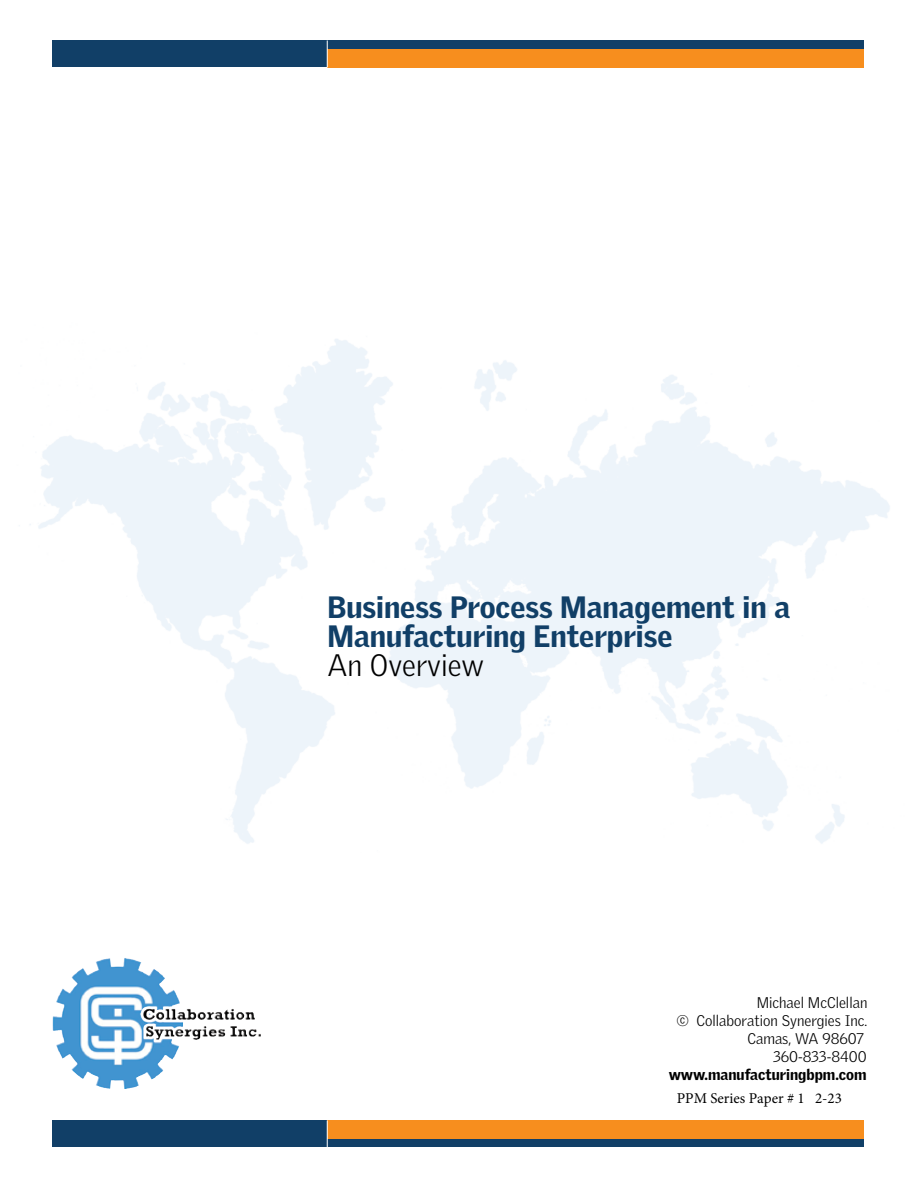
<style>
.page{position:relative;width:918px;height:1188px;background:#fff}
.page>*{position:absolute;margin:0;border:0;box-sizing:border-box;transform-origin:0 0}
.t1{font:900 30px/28.8px "Griffith Gothic";color:#113f67}
.t2{font:300 30px "Griffith Gothic";color:#000}
.t3{font:300 15px/18px "Griffith Gothic";color:#000;text-align:right}
.t4{font:900 15px "Griffith Gothic";color:#000}
.t5{font:15px "Minion Pro";color:#000}
</style>
<div class="page">
<div style="left:53px;top:40px;width:811px;height:28px;background:#113f67"></div>
<div style="left:328px;top:49px;width:536px;height:19px;background:#f78e1e"></div>
<svg style="left:327px;top:40px;width:1px;height:28px"></svg>
<img style="left:71px;top:958px;width:53px;height:34px">
<div style="left:53px;top:1120px;width:811px;height:28px;background:#113f67"></div>
<div style="left:328px;top:1120px;width:536px;height:19px;background:#f78e1e"></div>
<svg style="left:327px;top:1120px;width:1px;height:28px"></svg>
<h1 class="t1" style="left:328px;top:592px;width:464px">Business Process Management in a<br>Manufacturing Enterprise</h1>
<h1 class="t2" style="left:328px;top:647px;width:158px">An Overview</h1>
<p class="t3" style="left:676px;top:993px;width:193px">Michael McClellan<br>© Collaboration Synergies Inc.<br>Camas, WA 98607<br>360-833-8400</p>
<p class="t4" style="left:669px;top:1065px;width:199px">www.manufacturingbpm.com</p>
<p class="t5" style="left:677px;top:1088px;width:167px">PPM Series Paper # 1 2-23</p>
</div>
